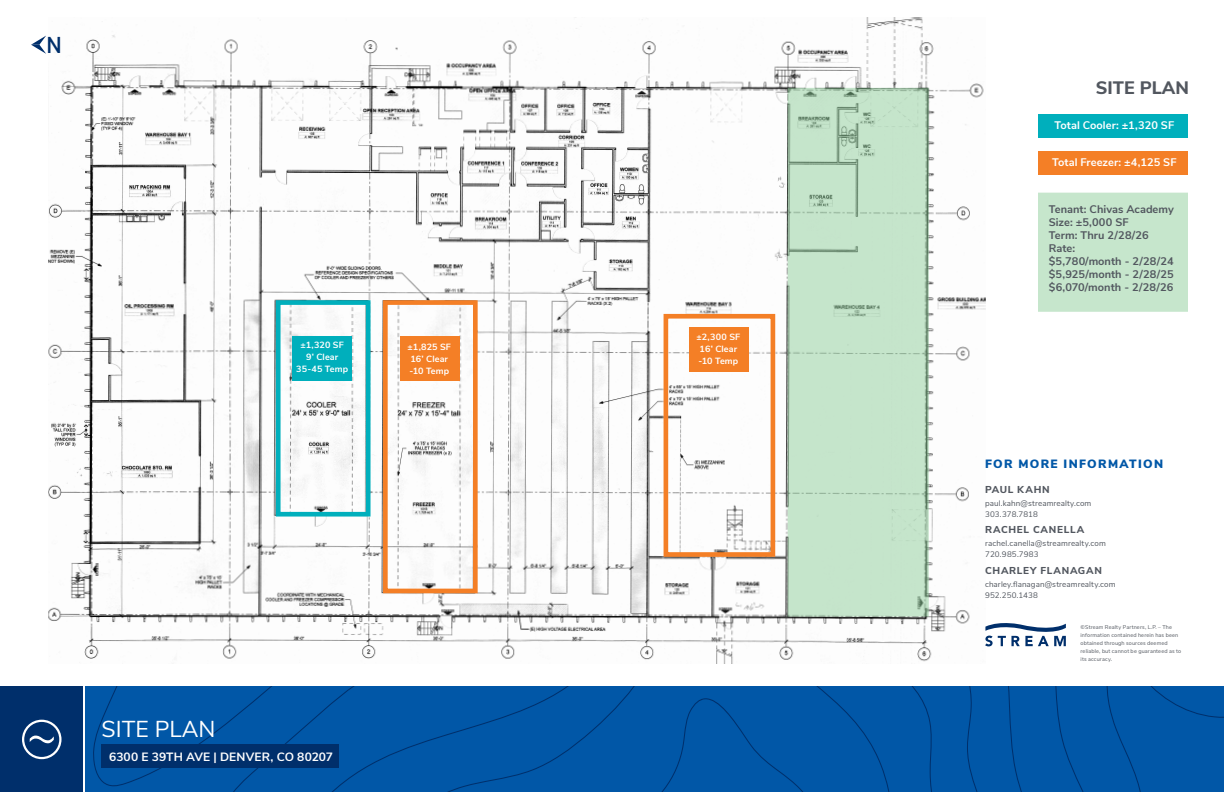
<style>
.page{position:relative;width:1224px;height:792px;background:#fff}
.page>*{position:absolute;margin:0;border:0;box-sizing:border-box;transform-origin:0 0}
.t1{font:23px "Nunito Sans";color:#fff}
.t2{font:700 22.4px "DIN Alternate";color:#002f6b}
.t3{font:800 18px "Nunito Sans";color:#52575f}
.t4{font:700 12px "Nunito Sans";letter-spacing:.005em;color:#fff}
.t5{font:900 12px "Nunito Sans";letter-spacing:.11em;color:#0157a7}
.t6{font:700 11px/13px "Nunito Sans";letter-spacing:.005em;color:#52575f}
.t7{font:700 11px "Nunito Sans";letter-spacing:.005em;color:#fff}
.t8{font:800 10px "Nunito Sans";letter-spacing:.075em;color:#52575f}
.t9{font:700 9px/12.1px "Nunito Sans";letter-spacing:.01em;color:#fff}
.t10{font:8px/11px "Nunito Sans";letter-spacing:.01em;color:#52575f}
.t11{font:5.5px/8px "Nunito Sans";letter-spacing:.025em;color:#52575f}
</style>
<div class="page">
<img style="left:49px;top:17px;width:936px;height:647px">
<svg style="left:985px;top:623px;width:81px;height:23px"></svg>
<div style="left:276px;top:300px;width:95px;height:217px;border:5px solid #00afbc"></div>
<div style="left:383px;top:300px;width:95px;height:293px;border:5px solid #f47f26"></div>
<div style="left:664px;top:314px;width:111px;height:243px;border:5px solid #f47f26"></div>
<div style="left:788px;top:88px;width:141px;height:529px;background:#c5e5cb;border:5px solid #8ecd9a"></div>
<div style="left:292px;top:337px;width:60px;height:44px;background:#00afbc"></div>
<div style="left:1038px;top:114px;width:150px;height:24px;background:#00afbc"></div>
<div style="left:1038px;top:151px;width:150px;height:24px;background:#f47f26"></div>
<div style="left:401px;top:337px;width:59px;height:44px;background:#f47f26"></div>
<div style="left:690px;top:327px;width:59px;height:44px;background:#f47f26"></div>
<div style="left:1038px;top:193px;width:150px;height:119px;background:#c6e6cc"></div>
<div style="left:354px;top:687px;width:589px;height:105px;background:#0157a7"></div>
<div style="left:392px;top:687px;width:505px;height:105px;background:#0157a7"></div>
<div style="left:591px;top:698px;width:249px;height:94px;background:#0157a7"></div>
<div style="left:943px;top:687px;width:281px;height:105px;background:#0157a7"></div>
<div style="left:85px;top:687px;width:269px;height:105px;background:#0157a7"></div>
<div style="left:0;top:687px;width:82px;height:105px;background:#002f6b"></div>
<svg style="left:22px;top:720px;width:40px;height:39px"></svg>
<div style="left:102px;top:745px;width:237px;height:23px;background:#002f6b"></div>
<svg style="left:31px;top:36px;width:15px;height:18px"></svg>
<h2 class="t2" style="left:46px;top:28px;width:17px">N</h2>
<h3 class="t9" style="left:296px;top:339px;width:53px;text-align:center">±1,320 SF<br>9’ Clear<br>35-45 Temp</h3>
<h3 class="t9" style="left:408px;top:340px;width:45px">±1,825 SF<br>16’ Clear -10 Temp</h3>
<h3 class="t9" style="left:696px;top:330px;width:45px">±2,300 SF<br>16’ Clear -10 Temp</h3>
<h1 class="t1" style="left:102px;top:712px;width:115px">SITE PLAN</h1>
<h3 class="t4" style="left:109px;top:748px;width:225px">6300 E 39TH AVE | DENVER, CO 80207</h3>
<h3 class="t3" style="left:1096px;top:75px;width:95px">SITE PLAN</h3>
<h3 class="t7" style="left:1055px;top:117px;width:121px">Total Cooler: ±1,320 SF</h3>
<h3 class="t7" style="left:1052px;top:154px;width:126px">Total Freezer: ±4,125 SF</h3>
<h3 class="t6" style="left:1049px;top:203px;width:126px">Tenant: Chivas Academy<br>Size: ±5,000 SF<br>Term: Thru 2/28/26<br>Rate:<br>$5,780/month - 2/28/24 $5,925/month - 2/28/25 $6,070/month - 2/28/26</h3>
<h3 class="t5" style="left:985px;top:455px;width:180px">FOR MORE INFORMATION</h3>
<h3 class="t8" style="left:985px;top:482px;width:66px">PAUL KAHN</h3>
<h3 class="t10" style="left:985px;top:497px;width:108px">paul.kahn@streamrealty.com<br>303.378.7818</h3>
<h3 class="t8" style="left:985px;top:522px;width:101px">RACHEL CANELLA</h3>
<h3 class="t10" style="left:985px;top:537px;width:122px">rachel.canella@streamrealty.com<br>720.985.7983</h3>
<h3 class="t8" style="left:985px;top:563px;width:118px">CHARLEY FLANAGAN</h3>
<h3 class="t10" style="left:985px;top:578px;width:132px">charley.flanagan@streamrealty.com<br>952.250.1438</h3>
<p class="t11" style="left:1081px;top:622px;width:102px">©Stream Realty Partners, L.P. – The information contained herein has been obtained through sources deemed reliable, but cannot be guaranteed as to its accuracy.</p>
</div>
